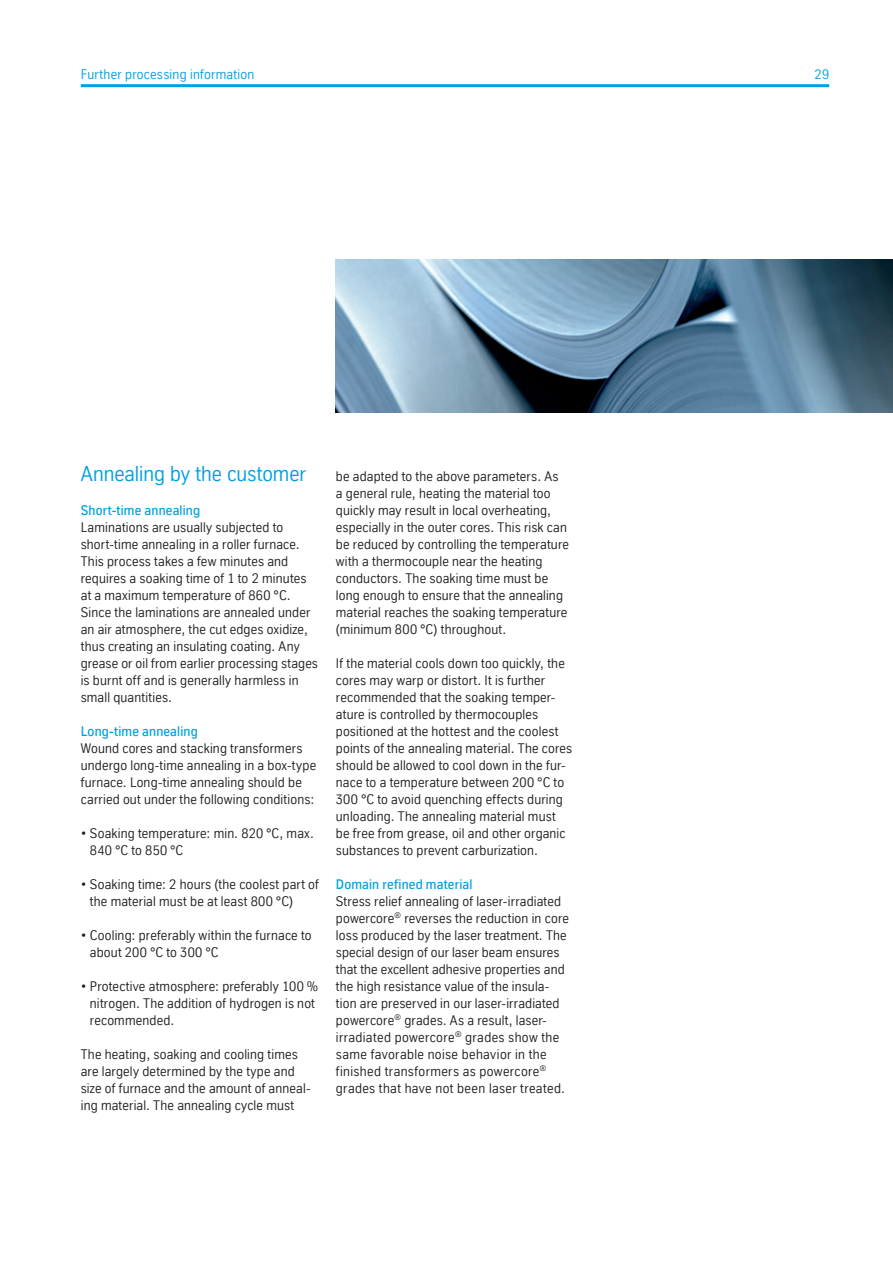
<style>
.page{position:relative;width:893px;height:1263px;background:#fff}
.page>*{position:absolute;margin:0;border:0;box-sizing:border-box;transform-origin:0 0}
.t1{font:21px "TK Type";letter-spacing:-.005em;color:#00a1e3}
.t2{font:13.5px/17px "TK Type";letter-spacing:.01em;color:#231f20}
.t3{font:500 13.5px "TK Type";letter-spacing:.01em;color:#00a1e3}
.t4{font:13.5px "TK Type";letter-spacing:.015em;color:#00a1e3}
</style>
<div class="page">
<img style="left:336px;top:259px;width:557px;height:153px">
<hr style="left:81px;top:84px;width:748px;height:3px;background:#00a1e3">
<p class="t4" style="left:81px;top:66px;width:175px">Further processing information</p>
<p class="t4" style="left:814px;top:66px;width:16px">29</p>
<h1 class="t1" style="left:81px;top:461px;width:227px">Annealing by the customer</h1>
<p class="t3" style="left:81px;top:502px;width:121px">Short-time annealing</p>
<p class="t2" style="left:81px;top:518px;width:239px">Laminations are usually subjected to short-time annealing in a roller furnace.<br>This process takes a few minutes and requires a soaking time of 1 to 2 minutes at a maximum temperature of 860 °C.<br>Since the laminations are annealed under an air atmosphere, the cut edges oxidize, thus creating an insulating coating. Any grease or oil from earlier processing stages is burnt off and is generally harmless in small quantities.</p>
<p class="t3" style="left:81px;top:723px;width:118px">Long-time annealing</p>
<p class="t2" style="left:81px;top:739px;width:237px">Wound cores and stacking transformers undergo long-time annealing in a box-type furnace. Long-time annealing should be carried out under the following conditions:</p>
<p class="t2" style="left:90px;top:825px;width:226px;text-indent:-9px">• Soaking temperature: min. 820 °C, max.<br>840 °C to 850 °C</p>
<p class="t2" style="left:90px;top:876px;width:230px;text-indent:-9px">• Soaking time: 2 hours (the coolest part of the material must be at least 800 °C)</p>
<p class="t2" style="left:90px;top:927px;width:223px;text-indent:-9px">• Cooling: preferably within the furnace to about 200 °C to 300 °C</p>
<p class="t2" style="left:90px;top:978px;width:230px;text-indent:-9px">• Protective atmosphere: preferably 100 % nitrogen. The addition of hydrogen is not recommended.</p>
<p class="t2" style="left:81px;top:1046px;width:230px">The heating, soaking and cooling times are largely determined by the type and size of furnace and the amount of anneal&shy;ing material. The annealing cycle must</p>
<p class="t2" style="left:336px;top:467px;width:235px">be adapted to the above parameters. As<br>a general rule, heating the material too quickly may result in local overheating, especially in the outer cores. This risk can be reduced by controlling the temperature with a thermocouple near the heating conductors. The soaking time must be long enough to ensure that the annealing material reaches the soaking temperature (minimum 800 °C) throughout.</p>
<p class="t2" style="left:336px;top:654px;width:238px">If the material cools down too quickly, the cores may warp or distort. It is further recommended that the soaking temper&shy;ature is controlled by thermocouples positioned at the hottest and the coolest points of the annealing material. The cores should be allowed to cool down in the fur&shy;nace to a temperature between 200 °C to 300 °C to avoid quenching effects during unloading. The annealing material must be free from grease, oil and other organic substances to prevent carburization.</p>
<p class="t3" style="left:336px;top:876px;width:138px">Domain refined material</p>
<p class="t2" style="left:336px;top:893px;width:235px">Stress relief annealing of laser-irradiated powercore<sup>®</sup> reverses the reduction in core loss produced by the laser treatment. The special design of our laser beam ensures that the excellent adhesive properties and the high resistance value of the insula&shy;tion are preserved in our laser-irradiated powercore<sup>®</sup> grades. As a result, laser&shy;irradiated powercore<sup>®</sup> grades show the same favorable noise behavior in the finished transformers as powercore<sup>® </sup>grades that have not been laser treated.</p>
</div>
